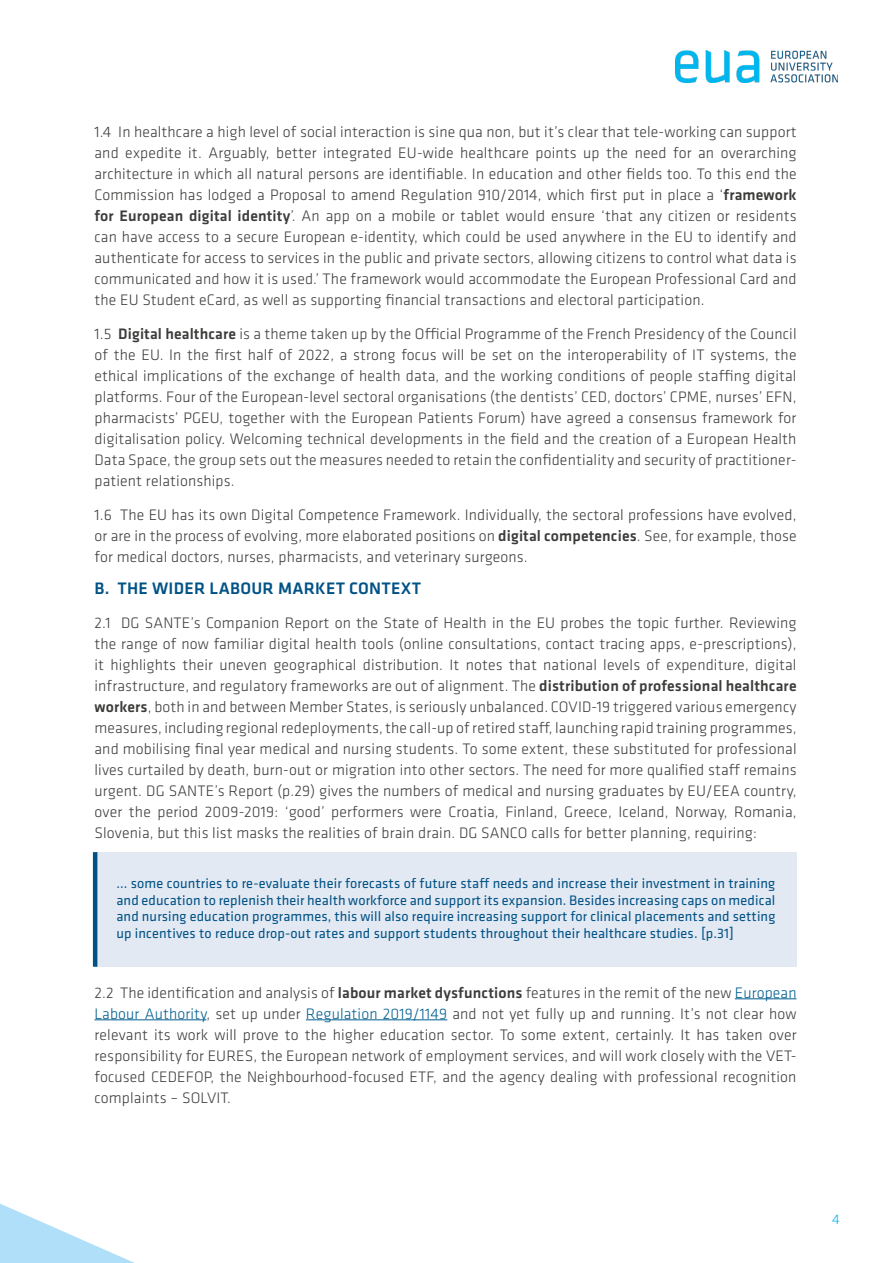
<style>
.page{position:relative;width:893px;height:1263px;background:#fff}
.page>*{position:absolute;margin:0;border:0;box-sizing:border-box;transform-origin:0 0}
.t1{font:500 17.25px "Klavika Basic";letter-spacing:.015em;color:#005286}
.t2{font:300 15.75px/21px "Klavika Basic";letter-spacing:.01em;color:#3c3c3b;text-align:justify}
.t3{font:14.25px/16.5px "Klavika Basic";letter-spacing:.01em;color:#005286;text-align:justify}
.t4{font:300 14.25px "Klavika Basic";color:#00b6ed}
.s1{font-weight:500}
.s2{color:#005e90}
</style>
<div class="page">
<svg style="left:0;top:1203px;width:135px;height:60px"></svg>
<img style="left:675px;top:50px;width:162px;height:32px">
<hr style="left:735px;top:998px;width:62px;height:1px;background:#005e90">
<hr style="left:94px;top:1019px;width:112px;height:1px;background:#005e90">
<hr style="left:306px;top:1019px;width:141px;height:1px;background:#005e90">
<div style="left:95px;top:852px;width:701px;height:115px;background:#e3e9f3"></div>
<hr style="left:93px;top:852px;width:4px;height:115px;background:#005286">
<p class="t2" style="left:94px;top:121px;width:704px">1.4 In healthcare a high level of social interaction is sine qua non, but it’s clear that tele-working can support and expedite it. Arguably, better integrated EU-wide healthcare points up the need for an overarching architecture in which all natural persons are identifiable. In education and other fields too. To this end the Commission has lodged a Proposal to amend Regulation 910/2014, which first put in place a ‘<span class="s1">framework for European digital identity</span>’. An app on a mobile or tablet would ensure ‘that any citizen or residents can have access to a secure European e-identity, which could be used anywhere in the EU to identify and authenticate for access to services in the public and private sectors, allowing citizens to control what data is communicated and how it is used.’ The framework would accommodate the European Professional Card and the EU Student eCard, as well as supporting financial transactions and electoral participation.</p>
<p class="t2" style="left:94px;top:323px;width:704px">1.5 <span class="s1">Digital healthcare</span> is a theme taken up by the Official Programme of the French Presidency of the Council of the EU. In the first half of 2022, a strong focus will be set on the interoperability of IT systems, the ethical implications of the exchange of health data, and the working conditions of people staffing digital platforms. Four of the European-level sectoral organisations (the dentists’ CED, doctors’ CPME, nurses’ EFN, pharmacists’ PGEU, together with the European Patients Forum) have agreed a consensus framework for digitalisation policy. Welcoming technical developments in the field and the creation of a European Health Data Space, the group sets out the measures needed to retain the confidentiality and security of practitioner&shy;patient relationships.</p>
<p class="t2" style="left:94px;top:504px;width:704px">1.6 The EU has its own Digital Competence Framework. Individually, the sectoral professions have evolved, or are in the process of evolving, more elaborated positions on <span class="s1">digital competencies</span>. See, for example, those for medical doctors, nurses, pharmacists, and veterinary surgeons.</p>
<p class="t1" style="left:94px;top:577px;width:328px">B. THE WIDER LABOUR MARKET CONTEXT</p>
<p class="t2" style="left:94px;top:612px;width:704px">2.1 DG SANTE’s Companion Report on the State of Health in the EU probes the topic further. Reviewing the range of now familiar digital health tools (online consultations, contact tracing apps, e-prescriptions), it highlights their uneven geographical distribution. It notes that national levels of expenditure, digital infrastructure, and regulatory frameworks are out of alignment. The <span class="s1">distribution of professional healthcare workers</span>, both in and between Member States, is seriously unbalanced. COVID-19 triggered various emergency measures, including regional redeployments, the call-up of retired staff, launching rapid training programmes, and mobilising final year medical and nursing students. To some extent, these substituted for professional lives curtailed by death, burn-out or migration into other sectors. The need for more qualified staff remains urgent. DG SANTE’s Report (p.29) gives the numbers of medical and nursing graduates by EU/EEA country, over the period 2009-2019: ‘good’ performers were Croatia, Finland, Greece, Iceland, Norway, Romania, Slovenia, but this list masks the realities of brain drain. DG SANCO calls for better planning, requiring:</p>
<p class="t3" style="left:116px;top:875px;width:660px">… some countries to re-evaluate their forecasts of future staff needs and increase their investment in training and education to replenish their health workforce and support its expansion. Besides increasing caps on medical and nursing education programmes, this will also require increasing support for clinical placements and setting up incentives to reduce drop-out rates and support students throughout their healthcare studies. [p.31]</p>
<p class="t2" style="left:94px;top:982px;width:704px">2.2 The identification and analysis of <span class="s1">labour market dysfunctions</span> features in the remit of the new <span class="s2">European Labour Authority</span>, set up under <span class="s2">Regulation 2019/1149</span> and not yet fully up and running. It’s not clear how relevant its work will prove to the higher education sector. To some extent, certainly. It has taken over responsibility for EURES, the European network of employment services, and will work closely with the VET&shy;focused CEDEFOP, the Neighbourhood-focused ETF, and the agency dealing with professional recognition complaints – SOLVIT.</p>
<p class="t4" style="left:832px;top:1210px;width:9px">4</p>
</div>
